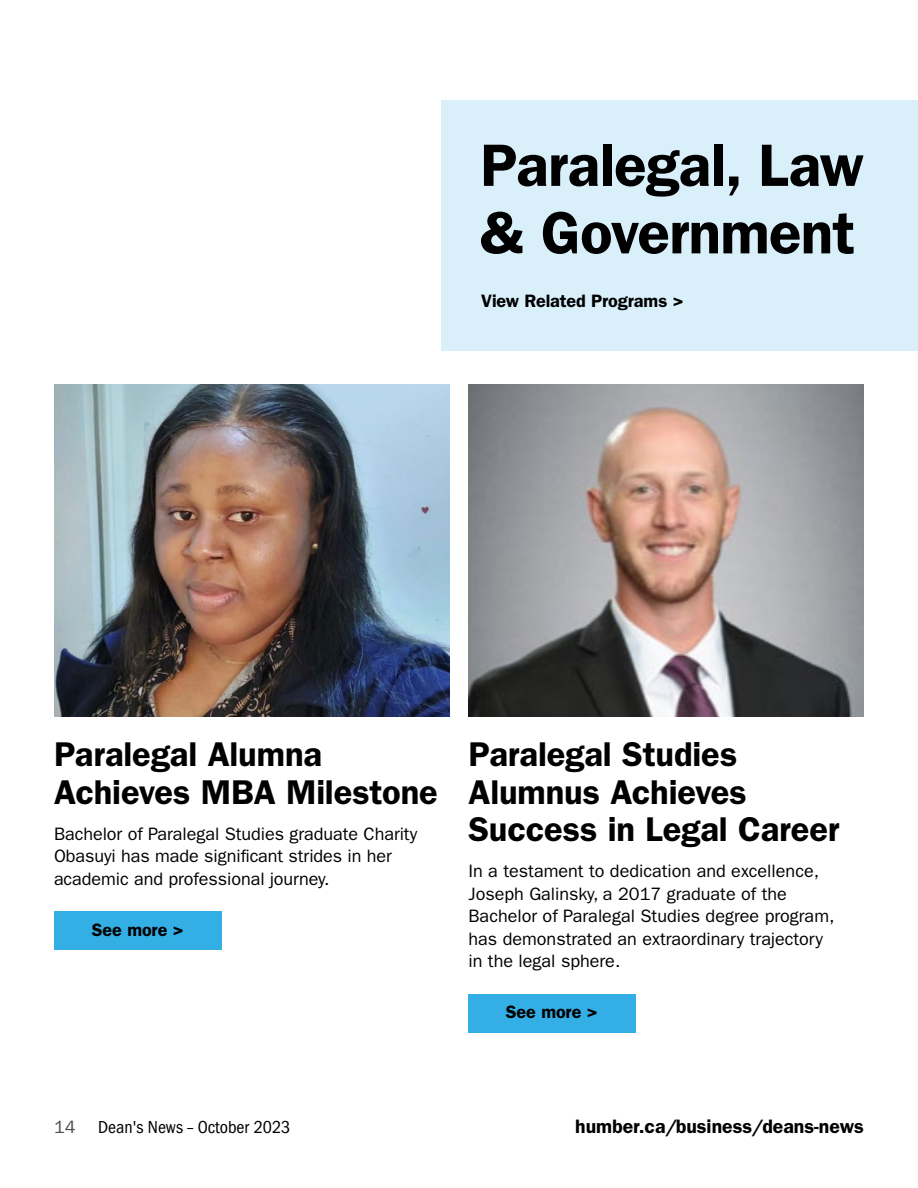
<style>
.page{position:relative;width:918px;height:1188px;background:#fff}
.page>*{position:absolute;margin:0;border:0;box-sizing:border-box;transform-origin:0 0}
.t1{font:600 60px/67.5px "ITC Franklin Gothic Std";letter-spacing:-.01em;color:#000}
.t2{font:600 34.5px/37.5px "ITC Franklin Gothic Std";letter-spacing:-.005em;color:#000}
.t3{font:600 19.5px "ITC Franklin Gothic Std";color:#000}
.t4{font:18px/22.5px "ITC Franklin Gothic Std";color:#000}
.t5{font:600 18px "ITC Franklin Gothic Std";letter-spacing:-.005em;color:#000}
.t6{font:condensed 18px "ITC Franklin Gothic Std";color:#000}
.s1{font-stretch:normal;color:#4d4d4f}
</style>
<div class="page">
<img style="left:469px;top:384px;width:395px;height:333px">
<div style="left:442px;top:100px;width:476px;height:250px;background:#d9f0fa"></div>
<div style="left:468px;top:994px;width:167px;height:39px;background:#33afe6"></div>
<img style="left:54px;top:384px;width:396px;height:333px">
<div style="left:54px;top:912px;width:167px;height:38px;background:#33afe6"></div>
<h1 class="t1" style="left:480px;top:132px;width:385px">Paralegal, Law &amp; Government</h1>
<p class="t5" style="left:481px;top:290px;width:204px">View Related Programs &gt;</p>
<h2 class="t2" style="left:54px;top:736px;width:385px">Paralegal Alumna<br>Achieves MBA Milestone</h2>
<p class="t4" style="left:54px;top:823px;width:365px">Bachelor of Paralegal Studies graduate Charity<br>Obasuyi has made significant strides in her academic and professional journey.</p>
<p class="t5" style="left:92px;top:919px;width:93px">See more &gt;</p>
<h2 class="t2" style="left:469px;top:736px;width:372px">Paralegal Studies<br>Alumnus Achieves<br>Success in Legal Career</h2>
<p class="t4" style="left:469px;top:860px;width:368px">In a testament to dedication and excellence, Joseph Galinsky, a 2017 graduate of the Bachelor of Paralegal Studies degree program, has demonstrated an extraordinary trajectory in the legal sphere.</p>
<p class="t5" style="left:506px;top:1002px;width:93px">See more &gt;</p>
<p class="t6" style="left:54px;top:1117px;width:238px"><span class="s1">14</span> Dean's News – October 2023</p>
<p class="t3" style="left:575px;top:1115px;width:290px">humber.ca/business/deans-news</p>
</div>
